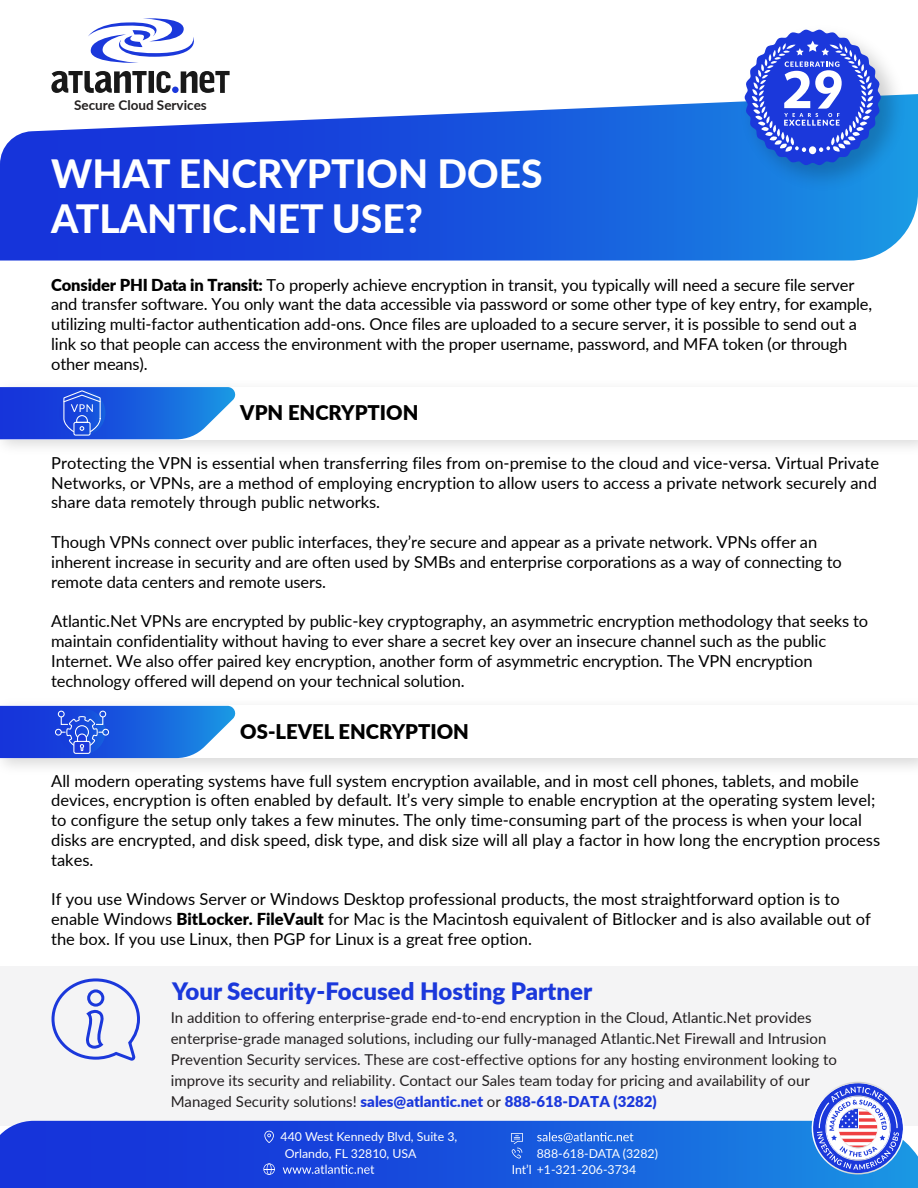
<style>
.page{position:relative;width:918px;height:1188px;background:#fff}
.page>*{position:absolute;margin:0;border:0;box-sizing:border-box;transform-origin:0 0}
.t1{font:800 39px/45px "Lato";color:#fff}
.t2{font:900 24px "Lato";color:#1b38db}
.t3{font:900 20.25px "Lato";color:#000}
.t4{font:16.5px/19.8px "Lato";letter-spacing:-.01em;color:#000}
.t5{font:15px/21px "Lato";color:#231f20}
.t6{font:700 13.5px "Lato";color:#221f1f}
.t7{font:12.3px/16.4px "Lato";color:#fff}
.s1{font-weight:900}
.s2{font-weight:900;color:#1b38db}
</style>
<div class="page">
<div style="left:0;top:966px;width:918px;height:160px;background:#f4f4f5"></div>
<svg style="left:51px;top:978px;width:89px;height:83px"></svg>
<div style="left:87px;top:989px;width:17px;height:18px;border:3px solid #1b38db;border-radius:50%"></div>
<svg style="left:0;top:387px;width:236px;height:52px;background:#2f67e0"></svg>
<svg style="left:0;top:706px;width:236px;height:52px;background:#2f67e0"></svg>
<svg style="left:0;top:1121px;width:918px;height:67px;background:#1852dd"></svg>
<svg style="left:537px;top:1132px;width:96px;height:11px"></svg>
<svg style="left:283px;top:1165px;width:91px;height:9px"></svg>
<svg style="left:511px;top:1133px;width:12px;height:26px"></svg>
<svg style="left:264px;top:1131px;width:10px;height:12px"></svg>
<svg style="left:263px;top:1163px;width:12px;height:12px"></svg>
<svg style="left:806px;top:1081px;width:103px;height:98px"></svg>
<svg style="left:0;top:94px;width:918px;height:167px;background:#376ae1"></svg>
<svg style="left:157px;top:71px;width:14px;height:22px"></svg>
<svg style="left:51px;top:71px;width:96px;height:22px"></svg>
<div style="left:149px;top:71px;width:5px;height:22px;background:#181818"></div>
<svg style="left:181px;top:71px;width:49px;height:22px"></svg>
<svg style="left:88px;top:18px;width:106px;height:45px"></svg>
<div style="left:172px;top:87px;width:7px;height:6px;background:#1b38db;border-radius:50%"></div>
<img style="left:732px;top:29px;width:182px;height:171px">
<svg style="left:745px;top:30px;width:136px;height:135px"></svg>
<p class="t6" style="left:74px;top:96px;width:134px">Secure Cloud Services</p>
<h1 class="t1" style="left:51px;top:149px;width:493px">WHAT ENCRYPTION DOES<br>ATLANTIC.NET USE?</h1>
<p class="t4" style="left:51px;top:274px;width:823px"><span class="s1">Consider PHI Data in Transit:</span> To properly achieve encryption in transit, you typically will need a secure file server and transfer software. You only want the data accessible via password or some other type of key entry, for example, utilizing multi-factor authentication add-ons. Once files are uploaded to a secure server, it is possible to send out a link so that people can access the environment with the proper username, password, and MFA token (or through other means).</p>
<p class="t3" style="left:240px;top:397px;width:180px">VPN ENCRYPTION</p>
<p class="t4" style="left:51px;top:452px;width:829px">Protecting the VPN is essential when transferring files from on-premise to the cloud and vice-versa. Virtual Private<br>Networks, or VPNs, are a method of employing encryption to allow users to access a private network securely and share data remotely through public networks.</p>
<p class="t4" style="left:51px;top:531px;width:792px">Though VPNs connect over public interfaces, they’re secure and appear as a private network. VPNs offer an inherent increase in security and are often used by SMBs and enterprise corporations as a way of connecting to remote data centers and remote users.</p>
<p class="t4" style="left:51px;top:611px;width:819px">Atlantic.Net VPNs are encrypted by public-key cryptography, an asymmetric encryption methodology that seeks to maintain confidentiality without having to ever share a secret key over an insecure channel such as the public Internet. We also offer paired key encryption, another form of asymmetric encryption. The VPN encryption technology offered will depend on your technical solution.</p>
<p class="t3" style="left:240px;top:716px;width:230px">OS-LEVEL ENCRYPTION</p>
<p class="t4" style="left:51px;top:770px;width:831px">All modern operating systems have full system encryption available, and in most cell phones, tablets, and mobile devices, encryption is often enabled by default. It’s very simple to enable encryption at the operating system level; to configure the setup only takes a few minutes. The only time-consuming part of the process is when your local disks are encrypted, and disk speed, disk type, and disk size will all play a factor in how long the encryption process takes.</p>
<p class="t4" style="left:51px;top:889px;width:821px">If you use Windows Server or Windows Desktop professional products, the most straightforward option is to enable Windows <span class="s1">BitLocker. FileVault</span> for Mac is the Macintosh equivalent of Bitlocker and is also available out of the box. If you use Linux, then PGP for Linux is a great free option.</p>
<h2 class="t2" style="left:172px;top:974px;width:422px">Your Security-Focused Hosting Partner</h2>
<p class="t5" style="left:171px;top:1007px;width:668px">In addition to offering enterprise-grade end-to-end encryption in the Cloud, Atlantic.Net provides enterprise-grade managed solutions, including our fully-managed Atlantic.Net Firewall and Intrusion Prevention Security services. These are cost-effective options for any hosting environment looking to improve its security and reliability. Contact our Sales team today for pricing and availability of our Managed Security solutions! <span class="s2">sales@atlantic.net</span> or <span class="s2">888-618-DATA (3282)</span></p>
<p class="t7" style="left:285px;top:1128px;width:174px;text-indent:-4px">440 West Kennedy Blvd, Suite 3,<br>Orlando, FL 32810, USA</p>
<p class="t7" style="left:512px;top:1144px;width:148px;text-indent:25px">888-618-DATA (3282)<br>Int’l +1-321-206-3734</p>
</div>
